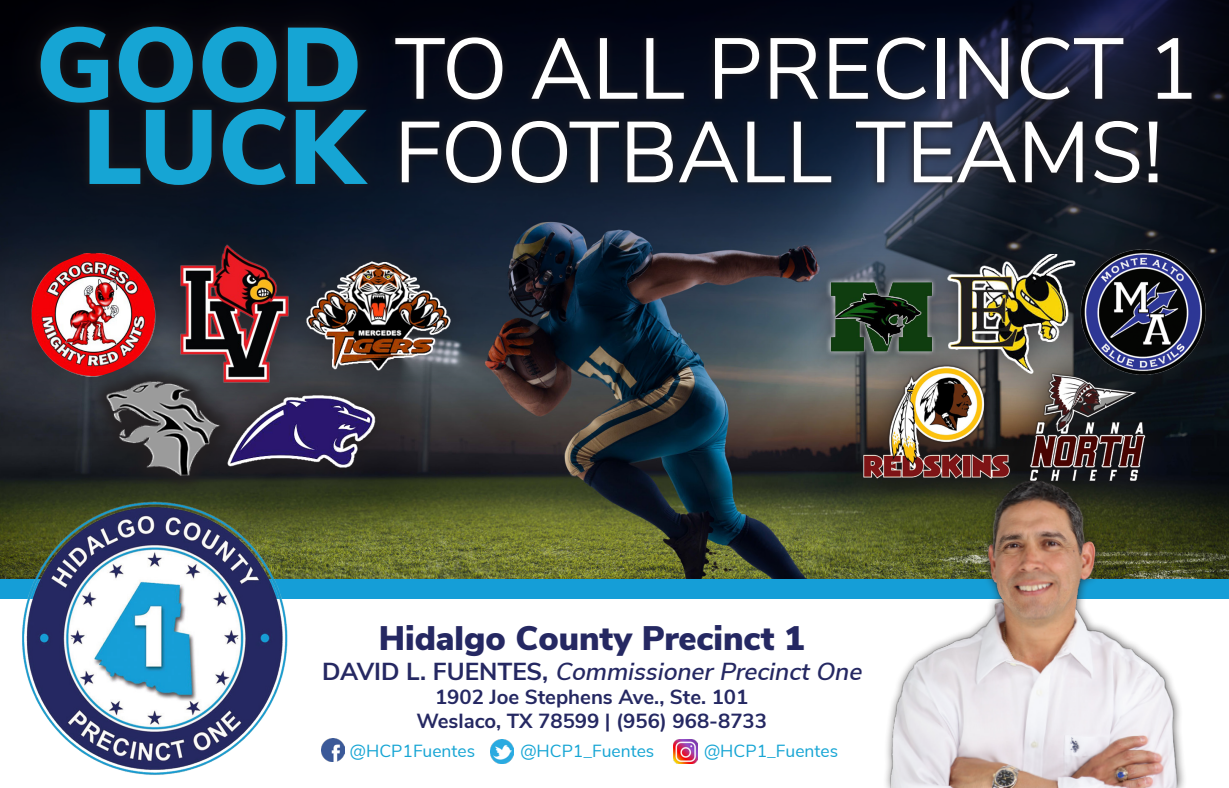
<style>
.page{position:relative;width:1229px;height:788px;background:#fff}
.page>*{position:absolute;margin:0;border:0;box-sizing:border-box;transform-origin:0 0}
.t1{font:900 105px/82.2px "Nunito Sans";color:#16a5d4;text-align:center}
.t2{font:85.92px/83.5px "Nunito Sans";color:#fff}
.t3{font:900 33.95px "Nunito Sans";color:#252862}
.t4{font:italic 600 24.5px "Nunito Sans";color:#252862}
.t5{font:700 20.3px "Nunito Sans";color:#252862}
.t6{font:17.5px "Nunito Sans";color:#16a5d4}
.s1{font-weight:700;font-style:normal}
</style>
<div class="page">
<img style="left:0;top:445px;width:1228px;height:134px">
<img style="left:0;top:228px;width:801px;height:217px">
<div style="left:0;top:579px;width:1228px;height:19px;background:#159ed7"></div>
<img style="left:879px;top:509px;width:320px;height:279px">
<img style="left:19px;top:503px;width:272px;height:272px">
<img style="left:322px;top:738px;width:23px;height:23px">
<img style="left:491px;top:739px;width:23px;height:24px">
<img style="left:673px;top:739px;width:24px;height:24px">
<div style="left:338px;top:0;width:890px;height:245px;background:#231f20;opacity:.75"></div>
<div style="left:0;top:0;width:405px;height:228px;background:#231f20;opacity:.75"></div>
<div style="left:2px;top:219px;width:475px;height:284px;background:#231f20;opacity:.75"></div>
<div style="left:90px;top:365px;width:145px;height:127px;background:#231f20;opacity:.75"></div>
<img style="left:105px;top:380px;width:116px;height:95px">
<div style="left:225px;top:391px;width:157px;height:83px;background:#231f20;opacity:.5"></div>
<img style="left:223px;top:392px;width:160px;height:81px">
<img style="left:304px;top:253px;width:148px;height:120px">
<img style="left:30px;top:253px;width:127px;height:124px">
<img style="left:181px;top:244px;width:108px;height:138px">
<div style="left:801px;top:220px;width:427px;height:289px;background:#231f20;opacity:.75"></div>
<img style="left:822px;top:270px;width:120px;height:87px">
<img style="left:944px;top:255px;width:128px;height:118px">
<img style="left:1023px;top:366px;width:129px;height:120px">
<img style="left:1072px;top:244px;width:140px;height:138px">
<img style="left:855px;top:360px;width:162px;height:130px">
<p class="t1" style="left:36px;top:20px;width:328px">GOOD<br>LUCK</p>
<p class="t2" style="left:394px;top:22px;width:805px">TO ALL PRECINCT 1<br>FOOTBALL TEAMS!</p>
<p class="t3" style="left:379px;top:613px;width:427px">Hidalgo County Precinct 1</p>
<p class="t4" style="left:322px;top:653px;width:546px"><span class="s1">DAV I D L . F U E N T E S ,</span> CommissionerPrecinctOne</p>
<p class="t5" style="left:435px;top:682px;width:315px">1902 Joe Stephens Ave., Ste. 101</p>
<p class="t5" style="left:416px;top:706px;width:352px">Weslaco, TX 78599 | (956) 968-8733</p>
<p class="t6" style="left:350px;top:737px;width:127px">@HCP1Fuentes</p>
<p class="t6" style="left:520px;top:737px;width:135px">@HCP1_Fuentes</p>
<p class="t6" style="left:704px;top:737px;width:135px">@HCP1_Fuentes</p>
</div>
